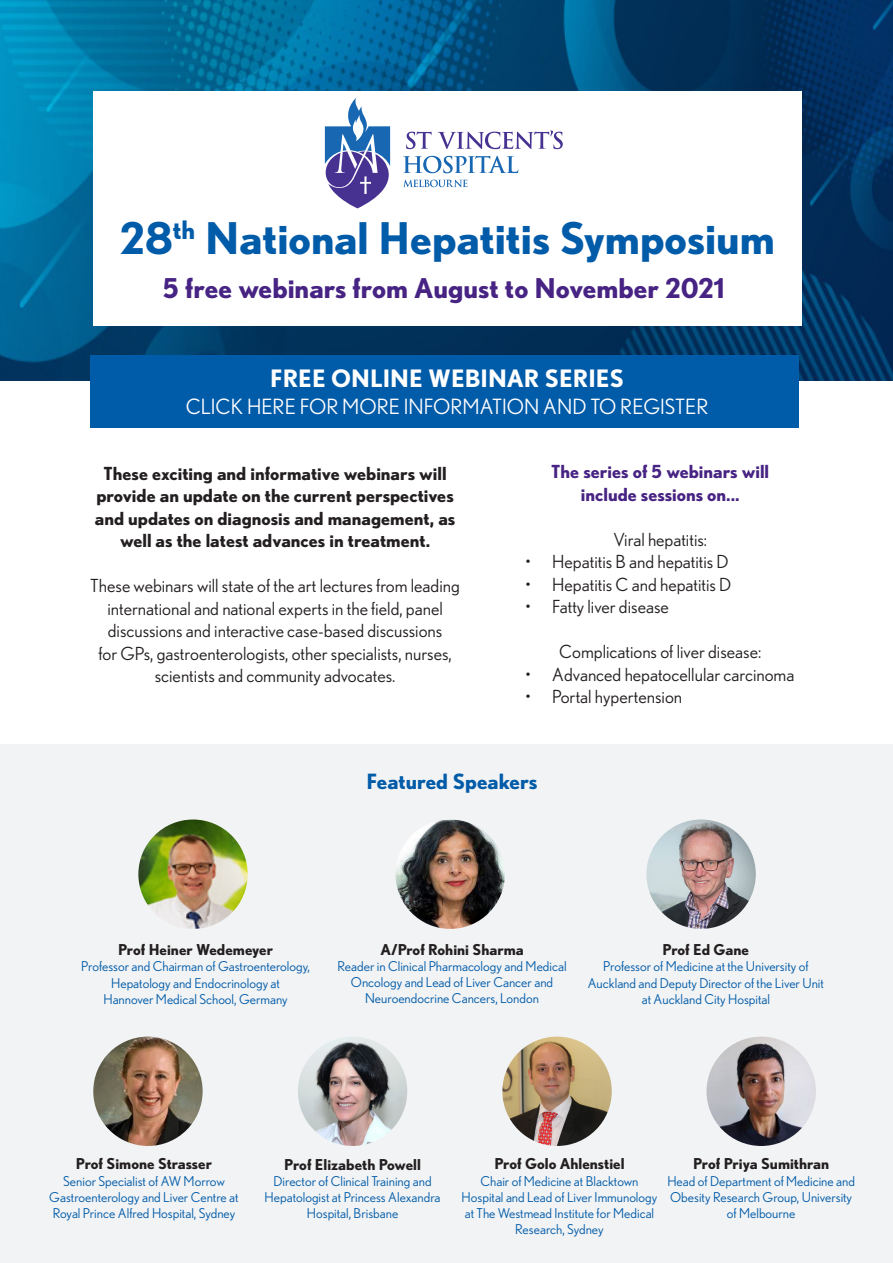
<style>
.page{position:relative;width:893px;height:1263px;background:#fff}
.page>*{position:absolute;margin:0;border:0;box-sizing:border-box;transform-origin:0 0}
.t1{font:700 43.65px "Nobel";color:#005ba9}
.t2{font:700 27.3px "Nobel";color:#472383}
.t3{font:700 24px "Nobel";color:#fff}
.t4{font:21px "Nobel";color:#fff}
.t5{font:700 21px "Nobel";color:#005ba9}
.t6{font:18px/22.5px "Nobel";color:#231f20;text-align:center}
.t7{font:700 18px/22.5px "Nobel";color:#231f20;text-align:center}
.t8{font:700 18px/22.5px "Nobel";color:#472383;text-align:center}
.t9{font:700 15px "Nobel";color:#231f20}
.t10{font:13.5px/16.2px "Nobel";color:#005ba9;text-align:center}
</style>
<div class="page">
<img style="left:0;top:0;width:893px;height:381px">
<div style="left:93px;top:91px;width:708px;height:234px;background:#fff"></div>
<div style="left:0;top:745px;width:893px;height:518px;background:#f2f3f4"></div>
<img style="left:138px;top:819px;width:110px;height:110px;border-radius:55px">
<img style="left:395px;top:819px;width:110px;height:110px;border-radius:55px">
<img style="left:646px;top:819px;width:110px;height:110px;border-radius:55px">
<img style="left:93px;top:1036px;width:110px;height:110px;border-radius:55px">
<img style="left:298px;top:1036px;width:109px;height:110px;border-radius:55px">
<img style="left:502px;top:1036px;width:110px;height:110px;border-radius:55px">
<img style="left:706px;top:1036px;width:110px;height:110px;border-radius:55px">
<div style="left:91px;top:355px;width:708px;height:73px;background:#005ba9"></div>
<svg style="left:325px;top:97px;width:238px;height:111px"></svg>
<p class="t1" style="left:120px;top:212px;width:657px">28<sup>th</sup> National Hepatitis Symposium</p>
<p class="t2" style="left:163px;top:272px;width:563px">5 free webinars from August to November 2021</p>
<p class="t3" style="left:270px;top:364px;width:355px">FREE ONLINE WEBINAR SERIES</p>
<p class="t4" style="left:186px;top:394px;width:524px">CLICK HERE FOR MORE INFORMATION AND TO REGISTER</p>
<p class="t7" style="left:95px;top:462px;width:362px">These exciting and informative webinars will provide an update on the current perspectives and updates on diagnosis and management, as well as the latest advances in treatment.</p>
<p class="t6" style="left:90px;top:575px;width:371px">These webinars will state of the art lectures from leading international and national experts in the field, panel discussions and interactive case-based discussions<br>for GPs, gastroenterologists, other specialists, nurses, scientists and community advocates.</p>
<p class="t8" style="left:551px;top:460px;width:219px">The series of 5 webinars will include sessions on...</p>
<p class="t6" style="left:613px;top:528px;width:95px">Viral hepatitis:</p>
<p class="t6" style="left:525px;top:550px;width:205px">• Hepatitis B and hepatitis D</p>
<p class="t6" style="left:525px;top:573px;width:208px">• Hepatitis C and hepatitis D</p>
<p class="t6" style="left:525px;top:595px;width:145px">• Fatty liver disease</p>
<p class="t6" style="left:559px;top:640px;width:203px">Complications of liver disease:</p>
<p class="t6" style="left:525px;top:663px;width:271px">• Advanced hepatocellular carcinoma</p>
<p class="t6" style="left:525px;top:685px;width:158px">• Portal hypertension</p>
<p class="t5" style="left:366px;top:769px;width:173px">Featured Speakers</p>
<p class="t9" style="left:118px;top:941px;width:157px">Prof Heiner Wedemeyer</p>
<p class="t10" style="left:81px;top:958px;width:230px">Professor and Chairman of Gastroenterology,<br>Hepatology and Endocrinology at<br>Hannover Medical School, Germany</p>
<p class="t9" style="left:380px;top:940px;width:145px">A/Prof Rohini Sharma</p>
<p class="t10" style="left:337px;top:958px;width:231px">Reader in Clinical Pharmacology and Medical<br>Oncology and Lead of Liver Cancer and<br>Neuroendocrine Cancers, London</p>
<p class="t9" style="left:663px;top:941px;width:88px">Prof Ed Gane</p>
<p class="t10" style="left:588px;top:958px;width:238px">Professor of Medicine at the University of<br>Auckland and Deputy Director of the Liver Unit at Auckland City Hospital</p>
<p class="t9" style="left:76px;top:1155px;width:138px">Prof Simone Strasser</p>
<p class="t10" style="left:49px;top:1172px;width:191px">Senior Specialist of AW Morrow<br>Gastroenterology and Liver Centre at<br>Royal Prince Alfred Hospital, Sydney</p>
<p class="t9" style="left:284px;top:1155px;width:138px">Prof Elizabeth Powell</p>
<p class="t10" style="left:265px;top:1173px;width:178px">Director of Clinical Training and<br>Hepatologist at Princess Alexandra<br>Hospital, Brisbane</p>
<p class="t9" style="left:494px;top:1155px;width:132px">Prof Golo Ahlenstiel</p>
<p class="t10" style="left:462px;top:1172px;width:197px">Chair of Medicine at Blacktown<br>Hospital and Lead of Liver Immunology at The Westmead Institute for Medical<br>Research, Sydney</p>
<p class="t9" style="left:693px;top:1155px;width:138px">Prof Priya Sumithran</p>
<p class="t10" style="left:667px;top:1172px;width:189px">Head of Department of Medicine and<br>Obesity Research Group, University of Melbourne</p>
</div>
